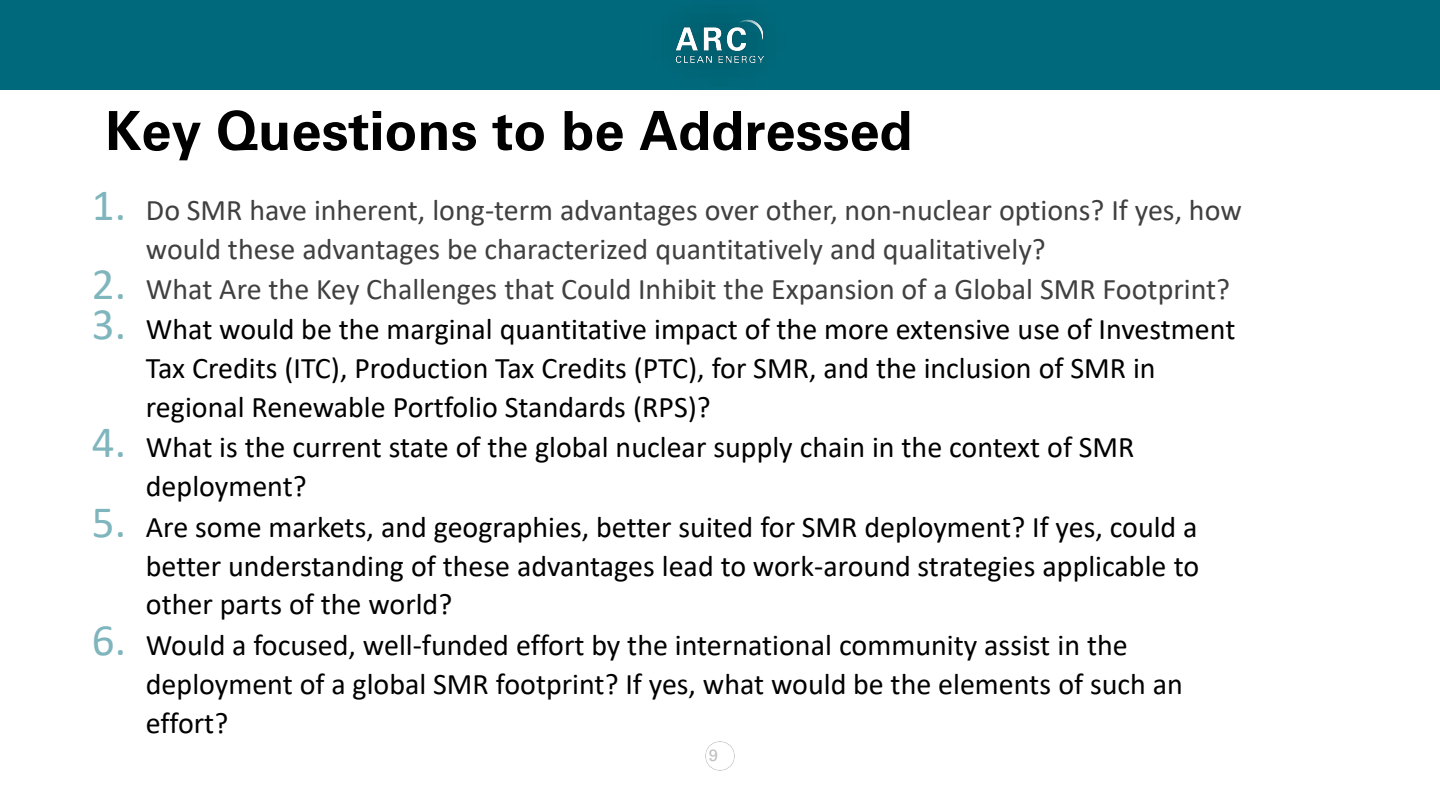
<style>
.page{position:relative;width:1440px;height:810px;background:#fff}
.page>*{position:absolute;margin:0;border:0;box-sizing:border-box;transform-origin:0 0}
.t1{font:700 54px "Univers";color:#000}
.t2{font:30px/38.8px "Calibri";color:#000}
.t3{font:30px/38.8px "Calibri";color:#404040}
.t4{font:16.5px "Univers";color:#bfbfbf}
.s1{font-size:45px;color:#7fb5bd}
</style>
<div class="page">
<img style="left:706px;top:742px;width:28px;height:28px">
<div style="left:0;top:0;width:1440px;height:90px;background:#006a7c"></div>
<img style="left:675px;top:19px;width:89px;height:44px">
<p class="t1" style="left:105px;top:99px;width:809px">Key Questions to be Addressed</p>
<p class="t3" style="left:146px;top:190px;width:1098px;text-indent:-54px"><span class="s1">1.</span> Do SMR have inherent, long-term advantages over other, non-nuclear options? If yes, how would these advantages be characterized quantitatively and qualitatively?</p>
<p class="t3" style="left:92px;top:269px;width:1140px"><span class="s1">2.</span> What Are the Key Challenges that Could Inhibit the Expansion of a Global SMR Footprint?</p>
<p class="t2" style="left:146px;top:309px;width:1091px;text-indent:-54px"><span class="s1">3.</span> What would be the marginal quantitative impact of the more extensive use of Investment<br>Tax Credits (ITC), Production Tax Credits (PTC), for SMR, and the inclusion of SMR in regional Renewable Portfolio Standards (RPS)?</p>
<p class="t2" style="left:146px;top:427px;width:990px;text-indent:-54px"><span class="s1">4.</span> What is the current state of the global nuclear supply chain in the context of SMR deployment?</p>
<p class="t2" style="left:146px;top:507px;width:1055px;text-align:justify;text-indent:-54px"><span class="s1">5.</span> Are some markets, and geographies, better suited for SMR deployment? If yes, could a better understanding of these advantages lead to work-around strategies applicable to other parts of the world?</p>
<p class="t2" style="left:146px;top:625px;width:1039px;text-indent:-54px"><span class="s1">6.</span> Would a focused, well-funded effort by the international community assist in the deployment of a global SMR footprint? If yes, what would be the elements of such an effort?</p>
<p class="t4" style="left:709px;top:745px;width:11px">9</p>
</div>
